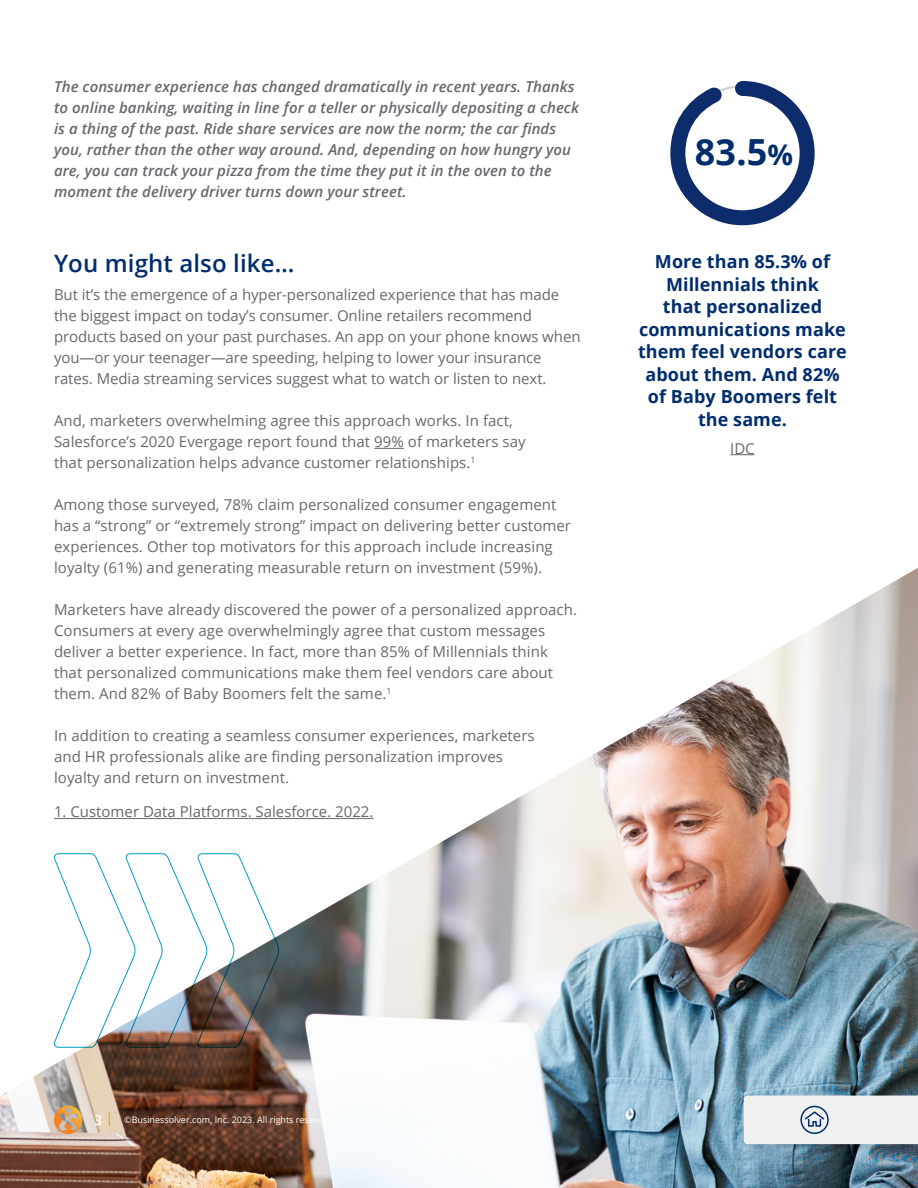
<style>
.page{position:relative;width:918px;height:1188px;background:#fff}
.page>*{position:absolute;margin:0;border:0;box-sizing:border-box;transform-origin:0 0}
.t1{font:700 36px "Open Sans";color:#002d6d}
.t2{font:600 24px "Open Sans";letter-spacing:.005em;color:#002d6d}
.t3{font:700 18px/22.5px "Open Sans";letter-spacing:.005em;color:#002d6d;text-align:center}
.t4{font:15px/21px "Open Sans";letter-spacing:.005em;color:#65696d}
.t5{font:italic 600 15px/21px "Open Sans";letter-spacing:.005em;color:#65696d}
.t6{font:9px "Open Sans";color:#fff}
.s1{font-size:28.5px}
.s2{font-weight:600;font-size:13.5px}
.s3{font-weight:600;font-size:13.5px;color:#ff9721}
</style>
<div class="page">
<svg style="left:670px;top:81px;width:145px;height:145px"></svg>
<svg style="left:730px;top:454px;width:25px;height:1px"></svg>
<hr style="left:374px;top:448px;width:30px;height:1px;background:#65696d">
<img style="left:0;top:568px;width:918px;height:620px">
<svg style="left:53px;top:853px;width:227px;height:195px"></svg>
<svg style="left:54px;top:1106px;width:28px;height:28px"></svg>
<div style="left:741px;top:1093px;width:177px;height:60px;background:#000;opacity:.12"></div>
<div style="left:744px;top:1096px;width:174px;height:48px;background:#f0f0ef"></div>
<p class="t5" style="left:54px;top:76px;width:526px">The consumer experience has changed dramatically in recent years. Thanks to online banking, waiting in line for a teller or physically depositing a check is a thing of the past. Ride share services are now the norm; the car finds you, rather than the other way around. And, depending on how hungry you are, you can track your pizza from the time they put it in the oven to the moment the delivery driver turns down your street.</p>
<h2 class="t2" style="left:54px;top:247px;width:242px">You might also like…</h2>
<p class="t4" style="left:54px;top:284px;width:528px">But it’s the emergence of a hyper-personalized experience that has made the biggest impact on today’s consumer. Online retailers recommend products based on your past purchases. An app on your phone knows when you—or your teenager—are speeding, helping to lower your insurance rates. Media streaming services suggest what to watch or listen to next.</p>
<p class="t4" style="left:54px;top:410px;width:473px">And, marketers overwhelming agree this approach works. In fact,<br>Salesforce’s 2020 Evergage report found that 99% of marketers say that personalization helps advance customer relationships.<sup>1</sup></p>
<p class="t4" style="left:54px;top:494px;width:519px">Among those surveyed, 78% claim personalized consumer engagement has a “strong” or “extremely strong” impact on delivering better customer experiences. Other top motivators for this approach include increasing loyalty (61%) and generating measurable return on investment (59%).</p>
<p class="t4" style="left:54px;top:599px;width:525px">Marketers have already discovered the power of a personalized approach.<br>Consumers at every age overwhelmingly agree that custom messages deliver a better experience. In fact, more than 85% of Millennials think that personalized communications make them feel vendors care about them. And 82% of Baby Boomers felt the same.<sup>1</sup></p>
<p class="t4" style="left:54px;top:725px;width:482px">In addition to creating a seamless consumer experiences, marketers and HR professionals alike are finding personalization improves loyalty and return on investment.</p>
<p class="t4" style="left:54px;top:801px;width:321px">1. Customer Data Platforms. Salesforce. 2022.</p>
<h1 class="t1" style="left:695px;top:127px;width:100px">83.5<span class="s1">%</span></h1>
<p class="t3" style="left:638px;top:250px;width:210px">More than 85.3% of<br>Millennials think<br>that personalized communications make them feel vendors care about them. And 82% of Baby Boomers felt the same.</p>
<p class="t4" style="left:730px;top:437px;width:26px">IDC</p>
<p class="t6" style="left:94px;top:1114px;width:242px"><span class="s2">3</span> <span class="s3">|</span> ©Businessolver.com, Inc. 2023. All rights reserved.</p>
</div>
